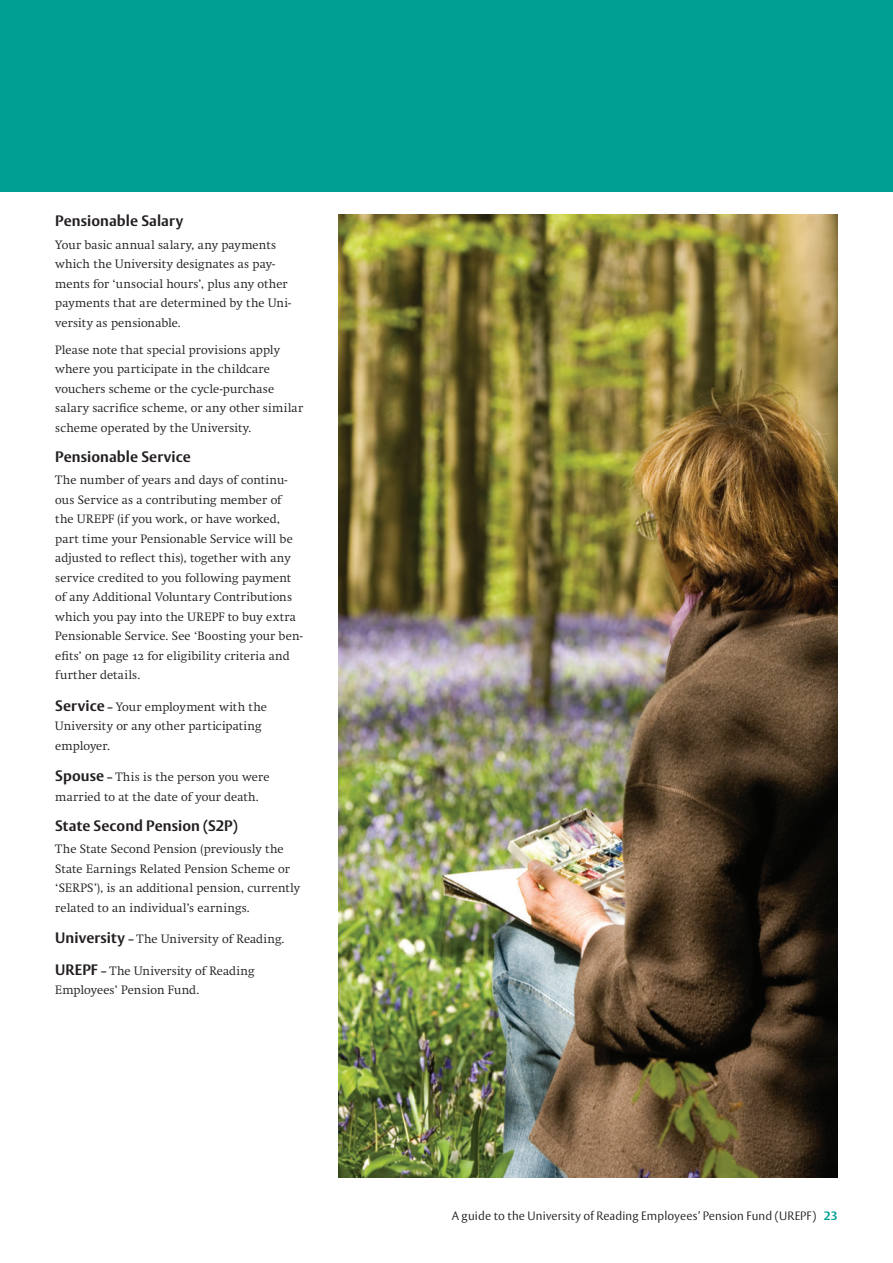
<style>
.page{position:relative;width:893px;height:1263px;background:#fff}
.page>*{position:absolute;margin:0;border:0;box-sizing:border-box;transform-origin:0 0}
.RDG_A4C_Heading_3{font:700 15px "Rdg Vesta";letter-spacing:.005em;color:#231f20}
.RDG_A4C_Body_text_fi{font:12px/19.5px "Rdg Swift";letter-spacing:.01em;color:#231f20}
.RDG_A4C_Heading_3-2{font:12px/19.5px "Rdg Swift";letter-spacing:.005em;color:#231f20}
.RDG_A4C_Body_text{font:12px/19.5px "Rdg Swift";letter-spacing:.01em;color:#231f20}
.t1{font:12px "Rdg Vesta";letter-spacing:.015em;color:#231f20}
.s1{font-family:"Rdg Vesta";font-weight:700;font-size:15px}
.s2{font-family:"Rdg Vesta";font-weight:700}
.s3{font-weight:700;color:#009f94}
</style>
<div class="page">
<img style="left:339px;top:215px;width:499px;height:963px">
<div style="left:0;top:0;width:893px;height:191px;background:#009f94"></div>
<p class="RDG_A4C_Heading_3" style="left:55px;top:212px;width:129px">Pensionable Salary</p>
<p class="RDG_A4C_Body_text_fi" style="left:55px;top:235px;width:237px">Your basic annual salary, any payments which the University designates as pay&shy;ments for ‘unsocial hours’, plus any other payments that are determined by the Uni&shy;versity as pensionable.</p>
<p class="RDG_A4C_Body_text" style="left:55px;top:340px;width:249px">Please note that special provisions apply where you participate in the childcare vouchers scheme or the cycle-purchase salary sacrifice scheme, or any other similar scheme operated by the University.</p>
<p class="RDG_A4C_Heading_3" style="left:55px;top:447px;width:137px">Pensionable Service</p>
<p class="RDG_A4C_Body_text_fi" style="left:55px;top:471px;width:249px">The number of years and days of continu&shy;ous Service as a contributing member of the UREPF (if you work, or have worked, part time your Pensionable Service will be adjusted to reflect this), together with any service credited to you following payment of any Additional Voluntary Contributions which you pay into the UREPF to buy extra Pensionable Service. See ‘Boosting your ben&shy;efits’ on page 12 for eligibility criteria and further details.</p>
<p class="RDG_A4C_Heading_3-2" style="left:55px;top:697px;width:213px"><span class="s1">Service</span> <span class="s2">–</span> Your employment with the<br>University or any other participating employer.</p>
<p class="RDG_A4C_Heading_3-2" style="left:55px;top:768px;width:216px"><span class="s1">Spouse</span> <span class="s2">–</span> This is the person you were married to at the date of your death.</p>
<p class="RDG_A4C_Heading_3" style="left:55px;top:816px;width:184px">State Second Pension (S2P)</p>
<p class="RDG_A4C_Body_text_fi" style="left:55px;top:840px;width:246px">The State Second Pension (previously the State Earnings Related Pension Scheme or ‘SERPS’), is an additional pension, currently related to an individual’s earnings.</p>
<p class="RDG_A4C_Heading_3-2" style="left:55px;top:930px;width:231px"><span class="s1">University</span> <span class="s2">–</span> The University of Reading.</p>
<p class="RDG_A4C_Heading_3-2" style="left:55px;top:961px;width:201px"><span class="s1">UREPF</span> <span class="s2">–</span> The University of Reading<br>Employees’ Pension Fund.</p>
<p class="t1" style="left:452px;top:1208px;width:387px">A guide to the University of Reading Employees’ Pension Fund (UREPF) <span class="s3">23</span></p>
</div>
